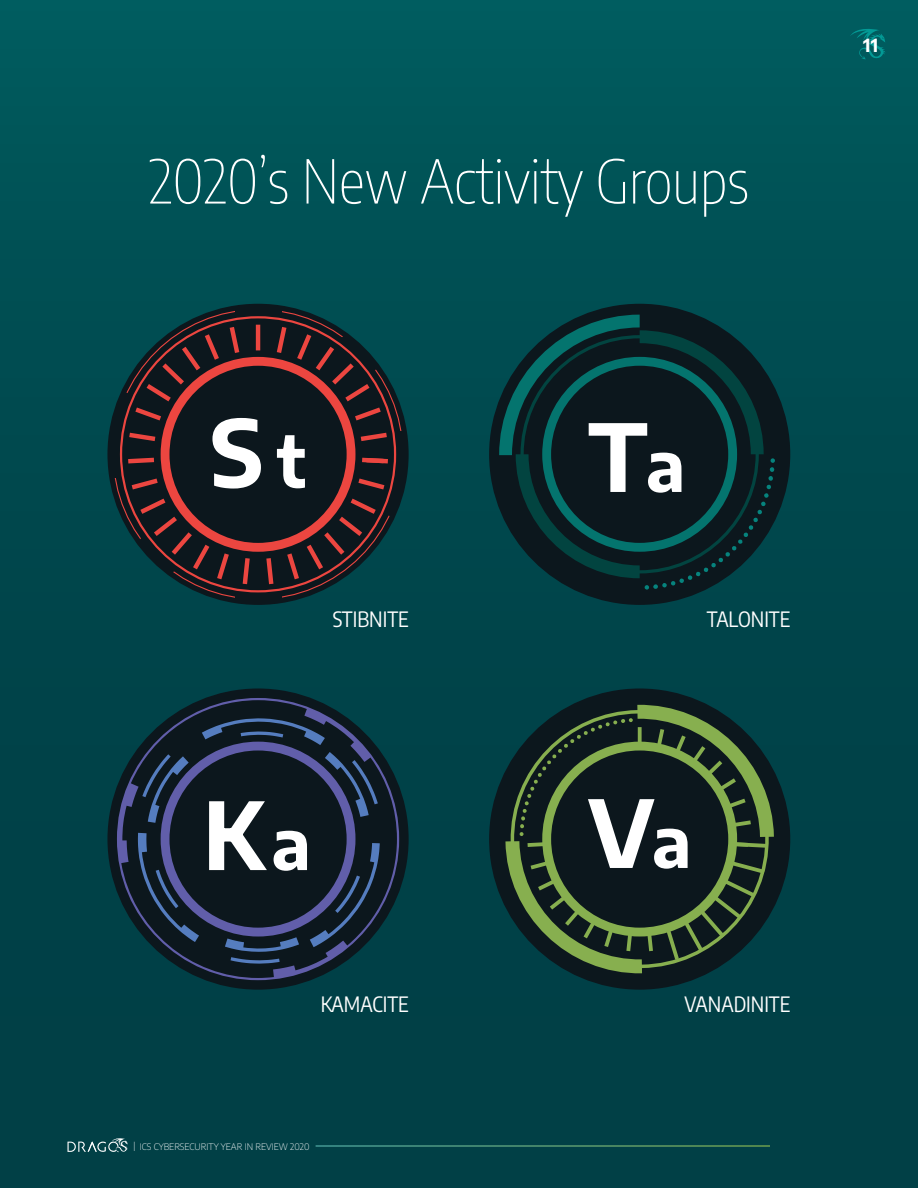
<style>
.page{position:relative;width:918px;height:1188px;background:#fff}
.page>*{position:absolute;margin:0;border:0;box-sizing:border-box;transform-origin:0 0}
.t1{font:100 60px "Encode Sans Condensed";color:#fff}
.t2{font:21px "Encode Sans Condensed";color:#fff}
.t3{font:700 18px "Encode Sans";color:#fff}
.t4{font:200 9px "Encode Sans";color:#fff}
</style>
<div class="page">
<div style="left:0;top:0;width:918px;height:1188px;background:linear-gradient(to bottom,#00565a,#013a41)"></div>
<svg style="left:107px;top:304px;width:302px;height:301px;background:#2a1e23"></svg>
<div style="left:235px;top:308px;width:46px;height:5px;background:#0c171d"></div>
<div style="left:235px;top:596px;width:46px;height:5px;background:#0c171d"></div>
<svg style="left:111px;top:324px;width:294px;height:263px;background:#312c30"></svg>
<div style="left:489px;top:304px;width:301px;height:301px;background:#0c171d;border-radius:50%"></div>
<svg style="left:499px;top:315px;width:276px;height:275px"></svg>
<div style="left:107px;top:689px;width:302px;height:301px;background:#0c171d;border-radius:50%"></div>
<svg style="left:117px;top:698px;width:282px;height:282px"></svg>
<div style="left:489px;top:689px;width:301px;height:301px;background:#0c171d;border-radius:50%"></div>
<svg style="left:505px;top:704px;width:269px;height:271px"></svg>
<svg style="left:850px;top:26px;width:35px;height:33px"></svg>
<hr style="left:316px;top:1146px;width:454px;height:1px;background:#fff">
<svg style="left:68px;top:1138px;width:60px;height:14px"></svg>
<h1 class="t1" style="left:149px;top:140px;width:602px">2020’s New Activity Groups</h1>
<p class="t3" style="left:863px;top:33px;width:16px">11</p>
<p class="t2" style="left:333px;top:604px;width:77px">STIBNITE</p>
<p class="t2" style="left:707px;top:604px;width:85px">TALONITE</p>
<p class="t2" style="left:321px;top:989px;width:89px">KAMACITE</p>
<p class="t2" style="left:685px;top:989px;width:107px">VANADINITE</p>
<p class="t4" style="left:133px;top:1140px;width:178px">| ICS CYBERSECURITY YEAR IN REVIEW 2020</p>
</div>
